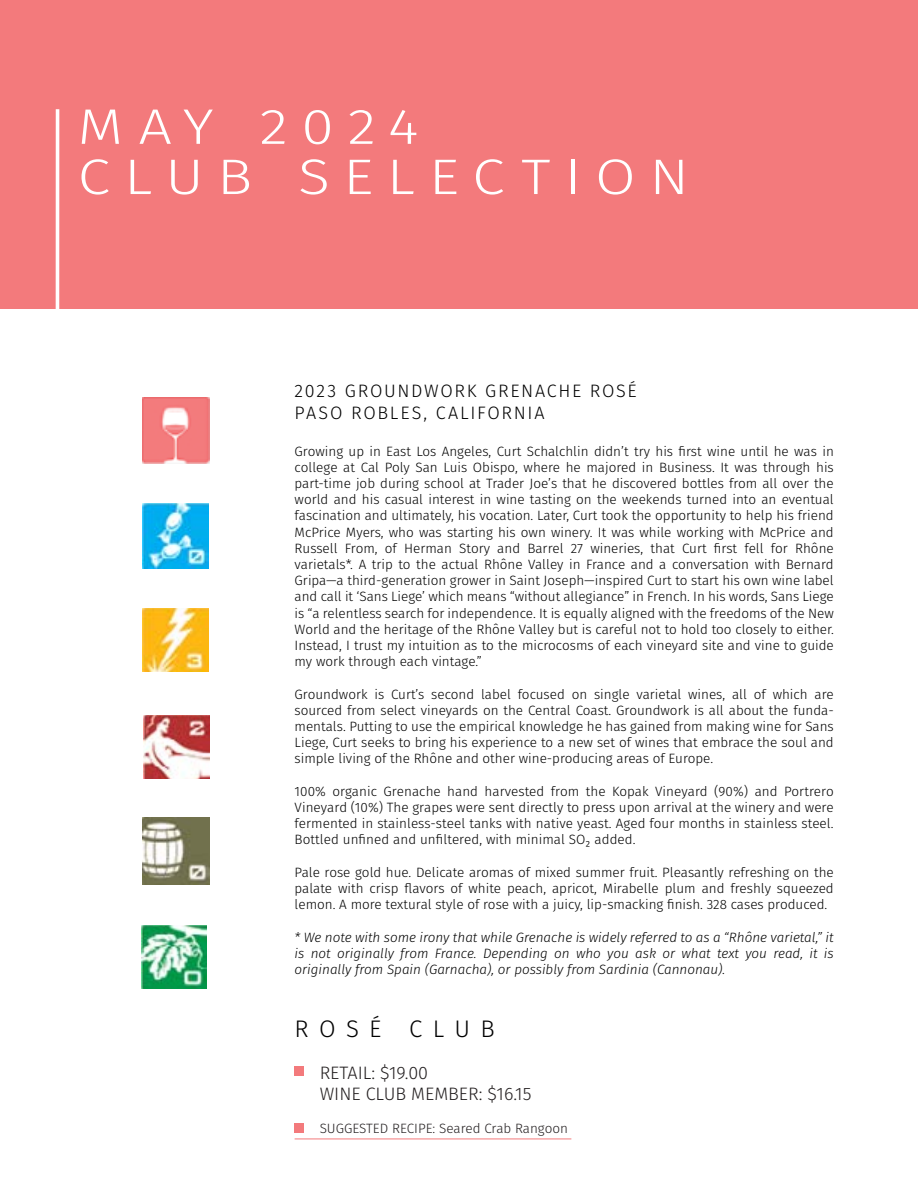
<style>
.page{position:relative;width:918px;height:1188px;background:#fff}
.page>*{position:absolute;margin:0;border:0;box-sizing:border-box;transform-origin:0 0}
.t1{font:300 49.95px/50.2px "Fira Sans";letter-spacing:.23em;color:#fff;scale:1.18 1}
.t2{font:300 24px "Fira Sans";letter-spacing:.43em;color:#000}
.t3{font:300 18px/21.6px "Fira Sans";letter-spacing:.095em;color:#000}
.t4{font:300 18px/21.6px "Fira Sans";color:#231f20}
.t5{font:300 13.5px/16.2px "Fira Sans";color:#000;text-align:justify}
.t6{font:italic 300 13.5px/16.2px "Fira Sans";color:#000;text-align:justify}
.t7{font:300 13.5px "Fira Sans";color:#231f20}
</style>
<div class="page">
<div style="left:0;top:0;width:918px;height:309px;background:#f37a7c"></div>
<hr style="left:56px;top:109px;width:3px;height:219px;background:#fff">
<img style="left:143px;top:397px;width:66px;height:67px">
<img style="left:143px;top:818px;width:66px;height:66px">
<img style="left:143px;top:503px;width:65px;height:65px">
<img style="left:143px;top:608px;width:66px;height:64px">
<img style="left:144px;top:715px;width:66px;height:63px">
<img style="left:142px;top:925px;width:65px;height:64px">
<div style="left:295px;top:1066px;width:9px;height:10px;background:#f37a7c"></div>
<div style="left:295px;top:1124px;width:9px;height:9px;background:#f37a7c"></div>
<hr style="left:295px;top:1139px;width:276px;height:1px;background:#f37a7c">
<h1 class="t1" style="left:78px;top:101px;width:520px">MAY 2024<br>CLUB SELECTION</h1>
<h3 class="t3" style="left:295px;top:380px;width:344px">2023 GROUNDWORK GRENACHE ROSÉ<br>PASO ROBLES, CALIFORNIA</h3>
<p class="t5" style="left:295px;top:443px;width:541px">Growing up in East Los Angeles, Curt Schalchlin didn’t try his first wine until he was in college at Cal Poly San Luis Obispo, where he majored in Business. It was through his part-time job during school at Trader Joe’s that he discovered bottles from all over the world and his casual interest in wine tasting on the weekends turned into an eventual fascination and ultimately, his vocation. Later, Curt took the opportunity to help his friend McPrice Myers, who was starting his own winery. It was while working with McPrice and Russell From, of Herman Story and Barrel 27 wineries, that Curt first fell for Rhône varietals*. A trip to the actual Rhône Valley in France and a conversation with Bernard Gripa—a third-generation grower in Saint Joseph—inspired Curt to start his own wine label and call it ‘Sans Liege’ which means “without allegiance” in French. In his words, Sans Liege is “a relentless search for independence. It is equally aligned with the freedoms of the New World and the heritage of the Rhône Valley but is careful not to hold too closely to either.<br>Instead, I trust my intuition as to the microcosms of each vineyard site and vine to guide my work through each vintage.”</p>
<p class="t5" style="left:295px;top:686px;width:541px">Groundwork is Curt’s second label focused on single varietal wines, all of which are sourced from select vineyards on the Central Coast. Groundwork is all about the funda&shy;mentals. Putting to use the empirical knowledge he has gained from making wine for Sans Liege, Curt seeks to bring his experience to a new set of wines that embrace the soul and simple living of the Rhône and other wine-producing areas of Europe.</p>
<p class="t5" style="left:295px;top:783px;width:541px">100% organic Grenache hand harvested from the Kopak Vineyard (90%) and Portrero Vineyard (10%) The grapes were sent directly to press upon arrival at the winery and were fermented in stainless-steel tanks with native yeast. Aged four months in stainless steel.<br>Bottled unfined and unfiltered, with minimal SO₂ added.</p>
<p class="t5" style="left:295px;top:864px;width:541px">Pale rose gold hue. Delicate aromas of mixed summer fruit. Pleasantly refreshing on the palate with crisp flavors of white peach, apricot, Mirabelle plum and freshly squeezed lemon. A more textural style of rose with a juicy, lip-smacking finish. 328 cases produced.</p>
<p class="t6" style="left:295px;top:929px;width:541px">* We note with some irony that while Grenache is widely referred to as a “Rhône varietal,” it is not originally from France. Depending on who you ask or what text you read, it is originally from Spain (Garnacha), or possibly from Sardinia (Cannonau).</p>
<h2 class="t2" style="left:295px;top:1012px;width:202px">ROSÉ CLUB</h2>
<h3 class="t4" style="left:320px;top:1062px;width:213px">RETAIL: $19.00<br>WINE CLUB MEMBER: $16.15</h3>
<p class="t7" style="left:320px;top:1119px;width:250px">SUGGESTED RECIPE: Seared Crab Rangoon</p>
</div>
